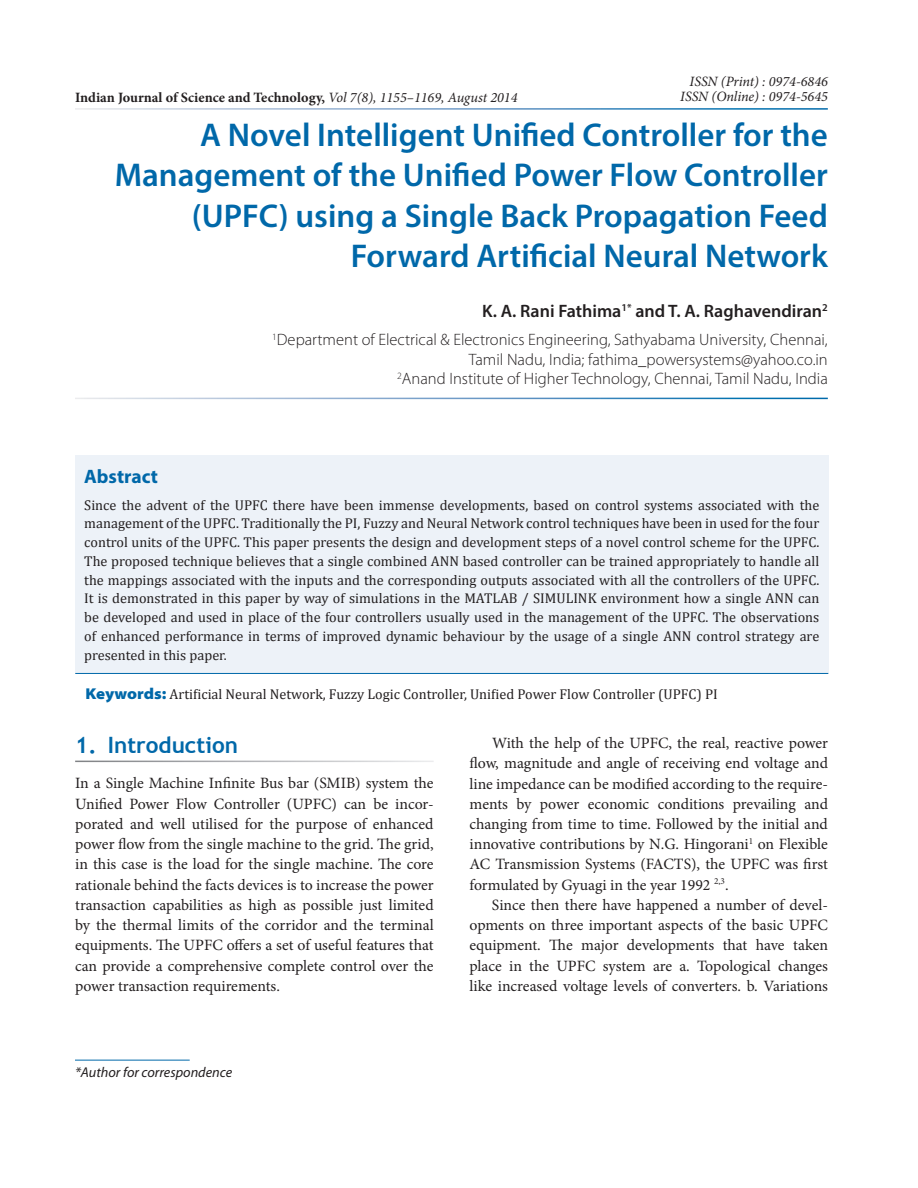
<style>
.page{position:relative;width:918px;height:1188px;background:#fff}
.page>*{position:absolute;margin:0;border:0;box-sizing:border-box;transform-origin:0 0}
.t1{font:600 33px/40.5px "Myriad Pro";color:#0068a9;text-align:right}
.t2{font:700 22.5px "Trebuchet MS";color:#0068a9}
.t3{font:700 19.5px "Myriad Pro";color:#0068a9}
.t4{font:600 18px "Myriad Pro";color:#231f20}
.t5{font:300 16.5px/19.5px "Myriad Pro";color:#231f20;text-align:right}
.t6{font:15.75px/20.2px "Minion Pro";letter-spacing:-.005em;color:#231f20;text-align:justify}
.t7{font:14.25px/18.8px "Cambria";color:#231f20;text-align:justify}
.t8{font:700 14.25px "Minion Pro";color:#231f20}
.t9{font:italic 14.25px/15px "Minion Pro";color:#231f20;text-align:right}
.t10{font:italic 14.25px "Myriad Pro";color:#231f20}
.s1{font-weight:400;font-style:italic}
.s2{font-family:"Myriad Pro";font-weight:900;font-stretch:semi-expanded;font-size:15.75px;color:#0068a9}
</style>
<div class="page">
<div style="left:75px;top:455px;width:753px;height:219px;background:#edf2f8"></div>
<hr style="left:75px;top:673px;width:753px;height:1px;background:#0068a9">
<hr style="left:75px;top:1060px;width:115px;height:1px;background:#0068a9">
<p class="t9" style="left:680px;top:74px;width:149px">ISSN (Print) : 0974-6846<br>ISSN (Online) : 0974-5645</p>
<h1 class="t1" style="left:115px;top:113px;width:715px">A Novel Intelligent Unified Controller for the Management of the Unified Power Flow Controller (UPFC) using a Single Back Propagation Feed Forward Artificial Neural Network</h1>
<p class="t4" style="left:482px;top:299px;width:347px">K. A. Rani Fathima<sup>1*</sup> and T. A. Raghavendiran<sup>2</sup></p>
<p class="t5" style="left:272px;top:330px;width:557px"><sup>1</sup>Department of Electrical &amp; Electronics Engineering, Sathyabama University, Chennai,<br>Tamil Nadu, India; fathima_powersystems@yahoo.co.in<br><sup>2</sup>Anand Institute of Higher Technology, Chennai, Tamil Nadu, India</p>
<p class="t8" style="left:75px;top:87px;width:444px">Indian Journal of Science and Technology, <span class="s1">Vol 7(8), 1155–1169, August 2014</span></p>
<p class="t3" style="left:84px;top:464px;width:75px">Abstract</p>
<p class="t7" style="left:84px;top:495px;width:737px">Since the advent of the UPFC there have been immense developments, based on control systems associated with the management of the UPFC. Traditionally the PI, Fuzzy and Neural Network control techniques have been in used for the four control units of the UPFC. This paper presents the design and development steps of a novel control scheme for the UPFC.<br>The proposed technique believes that a single combined ANN based controller can be trained appropriately to handle all the mappings associated with the inputs and the corresponding outputs associated with all the controllers of the UPFC.<br>It is demonstrated in this paper by way of simulations in the MATLAB / SIMULINK environment how a single ANN can be developed and used in place of the four controllers usually used in the management of the UPFC. The observations of enhanced performance in terms of improved dynamic behaviour by the usage of a single ANN control strategy are presented in this paper.</p>
<p class="t7" style="left:86px;top:685px;width:634px"><span class="s2">Keywords:</span> Artificial Neural Network, Fuzzy Logic Controller, Unified Power Flow Controller (UPFC) PI</p>
<h2 class="t2" style="left:75px;top:731px;width:164px">1. Introduction</h2>
<p class="t6" style="left:75px;top:773px;width:360px">In a Single Machine Infinite Bus bar (SMIB) system the Unified Power Flow Controller (UPFC) can be incor&shy;porated and well utilised for the purpose of enhanced power flow from the single machine to the grid. The grid, in this case is the load for the single machine. The core rationale behind the facts devices is to increase the power transaction capabilities as high as possible just limited by the thermal limits of the corridor and the terminal equipments. The UPFC offers a set of useful features that can provide a comprehensive complete control over the power transaction requirements.</p>
<p class="t10" style="left:75px;top:1065px;width:159px">*Author for correspondence</p>
<p class="t6" style="left:469px;top:733px;width:360px;text-indent:23px">With the help of the UPFC, the real, reactive power flow, magnitude and angle of receiving end voltage and line impedance can be modified according to the require&shy;ments by power economic conditions prevailing and changing from time to time. Followed by the initial and innovative contributions by N.G. Hingorani<sup>1</sup> on Flexible AC Transmission Systems (FACTS), the UPFC was first formulated by Gyuagi in the year 1992 <sup>2,3</sup>.</p>
<p class="t6" style="left:469px;top:895px;width:360px;text-indent:23px">Since then there have happened a number of devel&shy;opments on three important aspects of the basic UPFC equipment. The major developments that have taken place in the UPFC system are a. Topological changes like increased voltage levels of converters. b. Variations</p>
</div>
